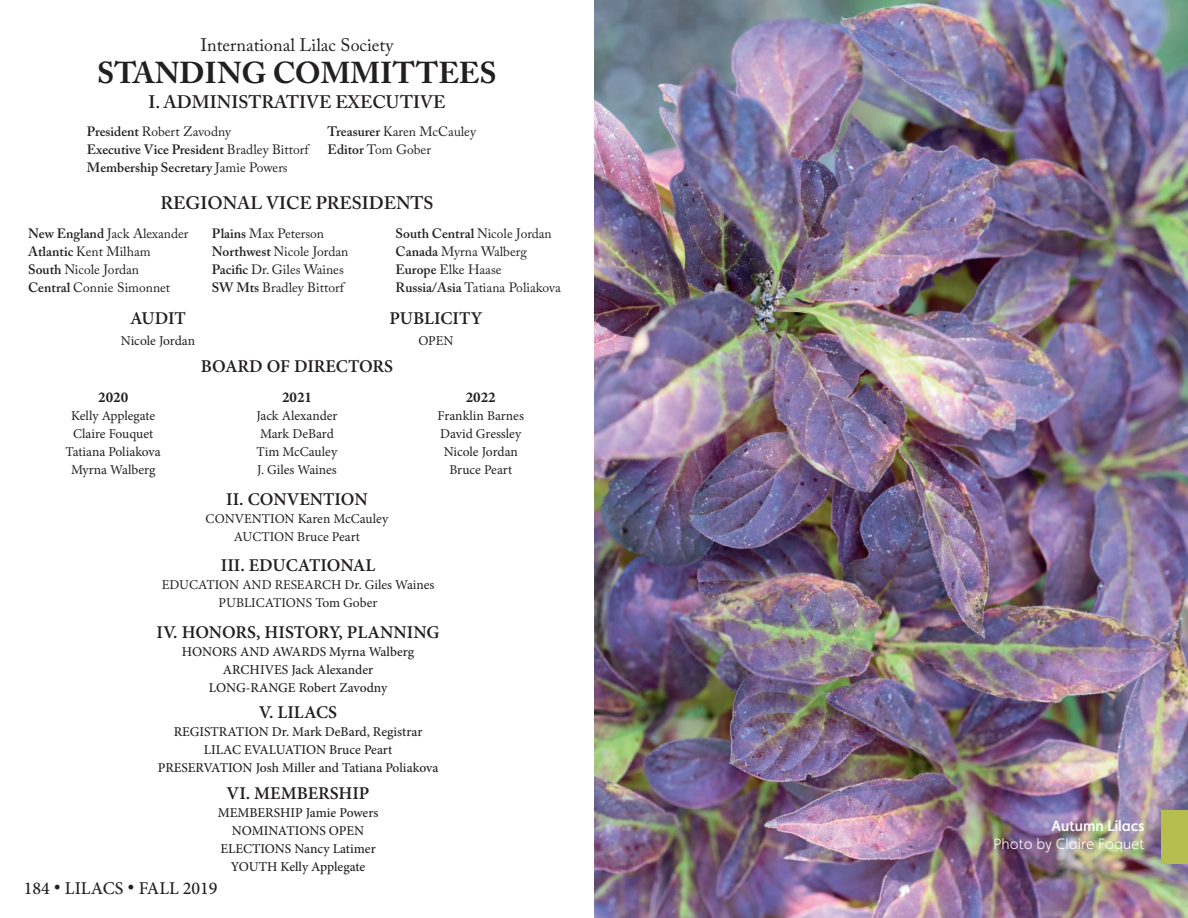
<style>
.page{position:relative;width:1188px;height:918px;background:#fff}
.page>*{position:absolute;margin:0;border:0;box-sizing:border-box;transform-origin:0 0}
.t1{font:700 30px "Adobe Caslon Pro";color:#231f20}
.t2{font:600 18px "Minion Pro";color:#231f20}
.t3{font:600 18px "Adobe Caslon Pro";color:#231f20}
.t4{font:18px "Adobe Caslon Pro";color:#231f20}
.t5{font:500 18px "Minion Pro";color:#231f20}
.Photo_Citation{font:300 15px "Faricy New";color:#fff}
.t6{font:700 15px "Minion Pro";color:#231f20}
.Photo_Name{font:500 15px "Faricy New";color:#fff}
.t7{font:13.5px "Adobe Caslon Pro";color:#231f20}
.t8{font:13.5px "Minion Pro";color:#231f20}
.t9{font:500 13.5px "Minion Pro";color:#231f20}
.t10{font:600 13.5px "Adobe Caslon Pro";color:#231f20}
.s1{font-weight:600}
.s2{font-weight:400}
</style>
<div class="page">
<img style="left:594px;top:0;width:594px;height:918px">
<div style="left:1161px;top:810px;width:27px;height:54px;background:#b6bd51"></div>
<p class="t4" style="left:201px;top:34px;width:194px">International Lilac Society</p>
<p class="t1" style="left:97px;top:55px;width:401px">STANDING COMMITTEES</p>
<p class="t3" style="left:148px;top:91px;width:299px">I. ADMINISTRATIVE EXECUTIVE</p>
<p class="t7" style="left:87px;top:124px;width:146px"><span class="s1">President</span> Robert Zavodny</p>
<p class="t10" style="left:87px;top:142px;width:223px">Executive Vice President <span class="s2">Bradley Bittorf</span></p>
<p class="t10" style="left:87px;top:160px;width:202px">Membership Secretary <span class="s2">Jamie Powers</span></p>
<p class="t7" style="left:328px;top:124px;width:150px"><span class="s1">Treasurer</span> Karen McCauley</p>
<p class="t7" style="left:328px;top:142px;width:105px"><span class="s1">Editor</span> Tom Gober</p>
<p class="t3" style="left:160px;top:193px;width:275px">REGIONAL VICE PRESIDENTS</p>
<p class="t7" style="left:28px;top:225px;width:162px"><span class="s1">New England</span> Jack Alexander</p>
<p class="t7" style="left:28px;top:243px;width:124px"><span class="s1">Atlantic</span> Kent Milham</p>
<p class="t7" style="left:28px;top:261px;width:113px"><span class="s1">South</span> Nicole Jordan</p>
<p class="t7" style="left:28px;top:279px;width:144px"><span class="s1">Central</span> Connie Simonnet</p>
<p class="t2" style="left:130px;top:306px;width:57px">AUDIT</p>
<p class="t8" style="left:121px;top:331px;width:76px">Nicole Jordan</p>
<p class="t7" style="left:212px;top:225px;width:114px"><span class="s1">Plains</span> Max Peterson</p>
<p class="t7" style="left:212px;top:243px;width:138px"><span class="s1">Northwest</span> Nicole Jordan</p>
<p class="t7" style="left:212px;top:261px;width:134px"><span class="s1">Pacific</span> Dr. Giles Waines</p>
<p class="t7" style="left:212px;top:279px;width:134px"><span class="s1">SW Mts</span> Bradley Bittorf</p>
<p class="t10" style="left:396px;top:225px;width:158px">South Central <span class="s2">Nicole Jordan</span></p>
<p class="t7" style="left:396px;top:243px;width:133px"><span class="s1">Canada</span> Myrna Walberg</p>
<p class="t7" style="left:396px;top:261px;width:108px"><span class="s1">Europe</span> Elke Haase</p>
<p class="t7" style="left:396px;top:279px;width:167px"><span class="s1">Russia/Asia</span> Tatiana Poliakova</p>
<p class="t2" style="left:389px;top:306px;width:95px">PUBLICITY</p>
<p class="t8" style="left:418px;top:331px;width:37px">OPEN</p>
<p class="t6" style="left:98px;top:386px;width:31px">2020</p>
<p class="t8" style="left:71px;top:406px;width:86px">Kelly Applegate</p>
<p class="t8" style="left:73px;top:424px;width:82px">Claire Fouquet</p>
<p class="t8" style="left:66px;top:442px;width:97px">Tatiana Poliakova</p>
<p class="t8" style="left:71px;top:460px;width:86px">Myrna Walberg</p>
<p class="t2" style="left:201px;top:354px;width:194px">BOARD OF DIRECTORS</p>
<p class="t6" style="left:282px;top:386px;width:31px">2021</p>
<p class="t8" style="left:256px;top:406px;width:83px">Jack Alexander</p>
<p class="t8" style="left:260px;top:424px;width:75px">Mark DeBard</p>
<p class="t8" style="left:257px;top:442px;width:82px">Tim McCauley</p>
<p class="t8" style="left:257px;top:460px;width:81px">J. Giles Waines</p>
<p class="t6" style="left:466px;top:386px;width:31px">2022</p>
<p class="t8" style="left:438px;top:406px;width:88px">Franklin Barnes</p>
<p class="t8" style="left:440px;top:424px;width:83px">David Gressley</p>
<p class="t8" style="left:444px;top:442px;width:76px">Nicole Jordan</p>
<p class="t8" style="left:449px;top:460px;width:64px">Bruce Peart</p>
<p class="t2" style="left:226px;top:486px;width:143px">II. CONVENTION</p>
<p class="t8" style="left:206px;top:509px;width:184px">CONVENTION Karen McCauley</p>
<p class="t8" style="left:234px;top:527px;width:127px">AUCTION Bruce Peart</p>
<p class="t2" style="left:221px;top:552px;width:156px">III. EDUCATIONAL</p>
<p class="t8" style="left:162px;top:575px;width:274px">EDUCATION AND RESEARCH Dr. Giles Waines</p>
<p class="t8" style="left:219px;top:593px;width:160px">PUBLICATIONS Tom Gober</p>
<p class="t2" style="left:157px;top:619px;width:285px">IV. HONORS, HISTORY, PLANNING</p>
<p class="t9" style="left:182px;top:642px;width:234px">HONORS AND AWARDS Myrna Walberg</p>
<p class="t9" style="left:223px;top:660px;width:152px">ARCHIVES Jack Alexander</p>
<p class="t9" style="left:209px;top:678px;width:180px">LONG-RANGE Robert Zavodny</p>
<p class="t2" style="left:259px;top:700px;width:80px">V. LILACS</p>
<p class="t9" style="left:174px;top:723px;width:250px">REGISTRATION Dr. Mark DeBard, Registrar</p>
<p class="t9" style="left:204px;top:741px;width:190px">LILAC EVALUATION Bruce Peart</p>
<p class="t9" style="left:158px;top:759px;width:282px">PRESERVATION Josh Miller and Tatiana Poliakova</p>
<p class="t2" style="left:227px;top:781px;width:144px">VI. MEMBERSHIP</p>
<p class="t9" style="left:218px;top:803px;width:162px">MEMBERSHIP Jamie Powers</p>
<p class="t9" style="left:232px;top:821px;width:134px">NOMINATIONS OPEN</p>
<p class="t9" style="left:220px;top:839px;width:157px">ELECTIONS Nancy Latimer</p>
<p class="t9" style="left:231px;top:857px;width:136px">YOUTH Kelly Applegate</p>
<h2 class="t5" style="left:24px;top:876px;width:195px">184 • LILACS • FALL 2019</h2>
<p class="Photo_Name" style="left:1052px;top:817px;width:94px">Autumn Lilacs</p>
<p class="Photo_Citation" style="left:994px;top:835px;width:152px">Photo by Claire Foquet</p>
</div>
